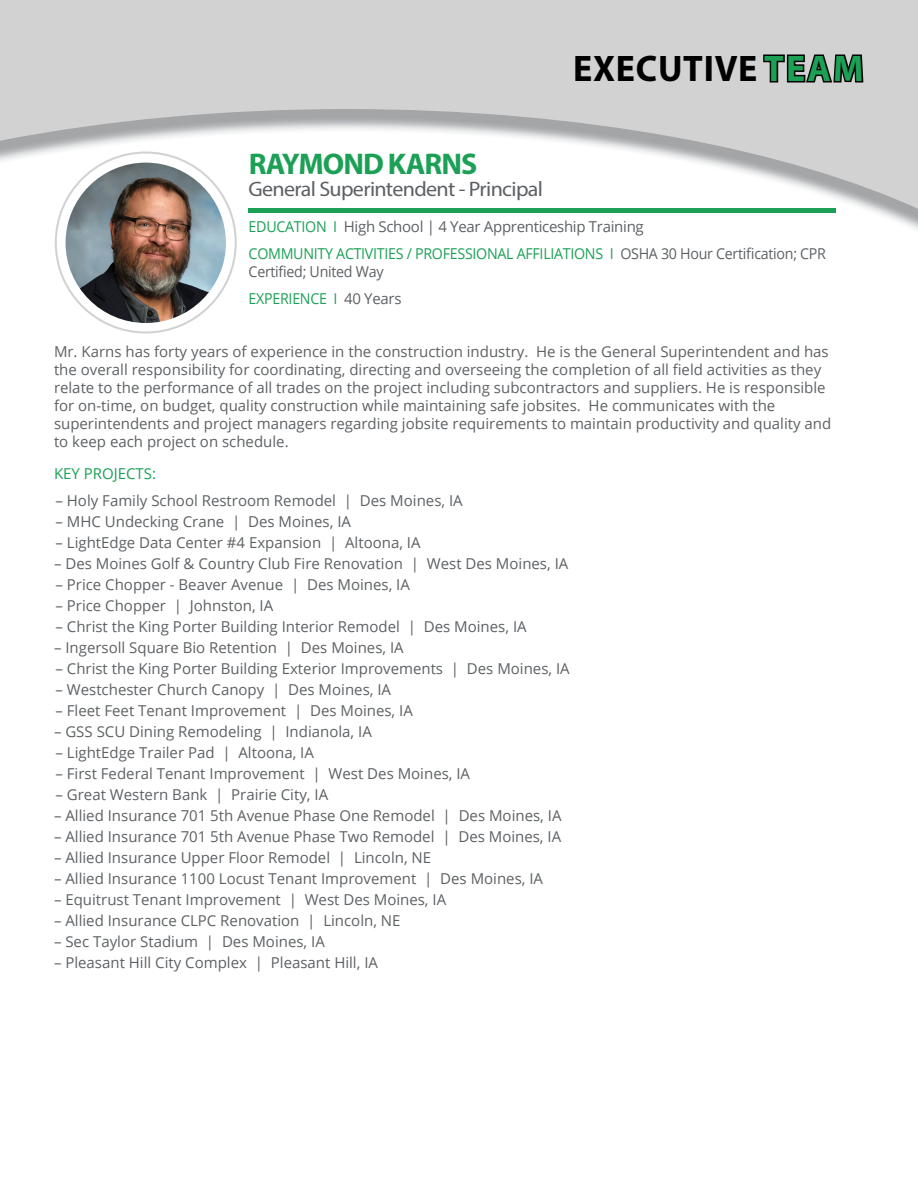
<style>
.page{position:relative;width:918px;height:1188px;background:#fff}
.page>*{position:absolute;margin:0;border:0;box-sizing:border-box;transform-origin:0 0}
.t1{font:700 37.05px "Myriad Pro";letter-spacing:.02em;color:#000}
.t2{font:700 30px "Myriad Pro";letter-spacing:-.03em;color:#1ba056}
.t3{font:21px "Myriad Pro";letter-spacing:-.03em;color:#5d6164;scale:1.05 1}
.t4{font:15px/18px "Open Sans";color:#5d6164}
.t5{font:15px/27px "Open Sans";letter-spacing:-.02em;color:#5d6164}
.t6{font:15px/27px "Open Sans";letter-spacing:-.02em;color:#5d6164;scale:.95 1}
.t7{font:15px "Open Sans";color:#1ba056}
.s1{color:#1ba056}
</style>
<div class="page">
<svg style="left:0;top:0;width:918px;height:212px;fill:#d2d2d2"></svg>
<svg style="left:55px;top:151px;width:182px;height:183px"></svg>
<img style="left:66px;top:163px;width:160px;height:160px;border-radius:80px">
<div style="left:249px;top:208px;width:587px;height:5px;background:#1ba056"></div>
<h1 class="t1" style="left:573px;top:44px;width:292px">EXECUTIVE TEAM</h1>
<h2 class="t2" style="left:249px;top:144px;width:230px">RAYMOND KARNS</h2>
<h3 class="t3" style="left:248px;top:176px;width:282px">General Superintendent - Principal</h3>
<p class="t5" style="left:249px;top:212px;width:579px"><span class="s1">EDUCATION I</span> High School | 4 Year Apprenticeship Training<br><span class="s1">COMMUNITY ACTIVITIES / PROFESSIONAL AFFILIATIONS I</span> OSHA 30 Hour Certification; CPR</p>
<p class="t6" style="left:249px;top:257px;width:162px">Certified; United Way<br><span class="s1">EXPERIENCE I</span> 40 Years</p>
<p class="t4" style="left:54px;top:342px;width:779px">Mr. Karns has forty years of experience in the construction industry. He is the General Superintendent and has the overall responsibility for coordinating, directing and overseeing the completion of all field activities as they relate to the performance of all trades on the project including subcontractors and suppliers. He is responsible for on-time, on budget, quality construction while maintaining safe jobsites. He communicates with the superintendents and project managers regarding jobsite requirements to maintain productivity and quality and to keep each project on schedule.</p>
<p class="t7" style="left:54px;top:463px;width:104px">KEY PROJECTS:</p>
<p class="t4" style="left:56px;top:491px;width:409px">– Holy Family School Restroom Remodel | Des Moines, IA</p>
<p class="t4" style="left:56px;top:512px;width:297px">– MHC Undecking Crane | Des Moines, IA</p>
<p class="t4" style="left:56px;top:533px;width:367px">– LightEdge Data Center #4 Expansion | Altoona, IA</p>
<p class="t4" style="left:54px;top:554px;width:516px">– Des Moines Golf &amp; Country Club Fire Renovation | West Des Moines, IA</p>
<p class="t4" style="left:56px;top:575px;width:356px">– Price Chopper - Beaver Avenue | Des Moines, IA</p>
<p class="t4" style="left:56px;top:596px;width:219px">– Price Chopper | Johnston, IA</p>
<p class="t4" style="left:56px;top:617px;width:473px">– Christ the King Porter Building Interior Remodel | Des Moines, IA</p>
<p class="t4" style="left:54px;top:638px;width:351px">– Ingersoll Square Bio Retention | Des Moines, IA</p>
<p class="t4" style="left:56px;top:659px;width:516px">– Christ the King Porter Building Exterior Improvements | Des Moines, IA</p>
<p class="t4" style="left:56px;top:680px;width:337px">– Westchester Church Canopy | Des Moines, IA</p>
<p class="t4" style="left:56px;top:701px;width:359px">– Fleet Feet Tenant Improvement | Des Moines, IA</p>
<p class="t4" style="left:54px;top:722px;width:319px">– GSS SCU Dining Remodeling | Indianola, IA</p>
<p class="t4" style="left:56px;top:743px;width:260px">– LightEdge Trailer Pad | Altoona, IA</p>
<p class="t4" style="left:56px;top:764px;width:416px">– First Federal Tenant Improvement | West Des Moines, IA</p>
<p class="t4" style="left:56px;top:785px;width:274px">– Great Western Bank | Prairie City, IA</p>
<p class="t4" style="left:54px;top:806px;width:509px">– Allied Insurance 701 5th Avenue Phase One Remodel | Des Moines, IA</p>
<p class="t4" style="left:54px;top:827px;width:509px">– Allied Insurance 701 5th Avenue Phase Two Remodel | Des Moines, IA</p>
<p class="t4" style="left:54px;top:848px;width:379px">– Allied Insurance Upper Floor Remodel | Lincoln, NE</p>
<p class="t4" style="left:54px;top:869px;width:491px">– Allied Insurance 1100 Locust Tenant Improvement | Des Moines, IA</p>
<p class="t4" style="left:54px;top:890px;width:394px">– Equitrust Tenant Improvement | West Des Moines, IA</p>
<p class="t4" style="left:54px;top:911px;width:348px">– Allied Insurance CLPC Renovation | Lincoln, NE</p>
<p class="t4" style="left:54px;top:932px;width:272px">– Sec Taylor Stadium | Des Moines, IA</p>
<p class="t4" style="left:54px;top:953px;width:326px">– Pleasant Hill City Complex | Pleasant Hill, IA</p>
</div>
